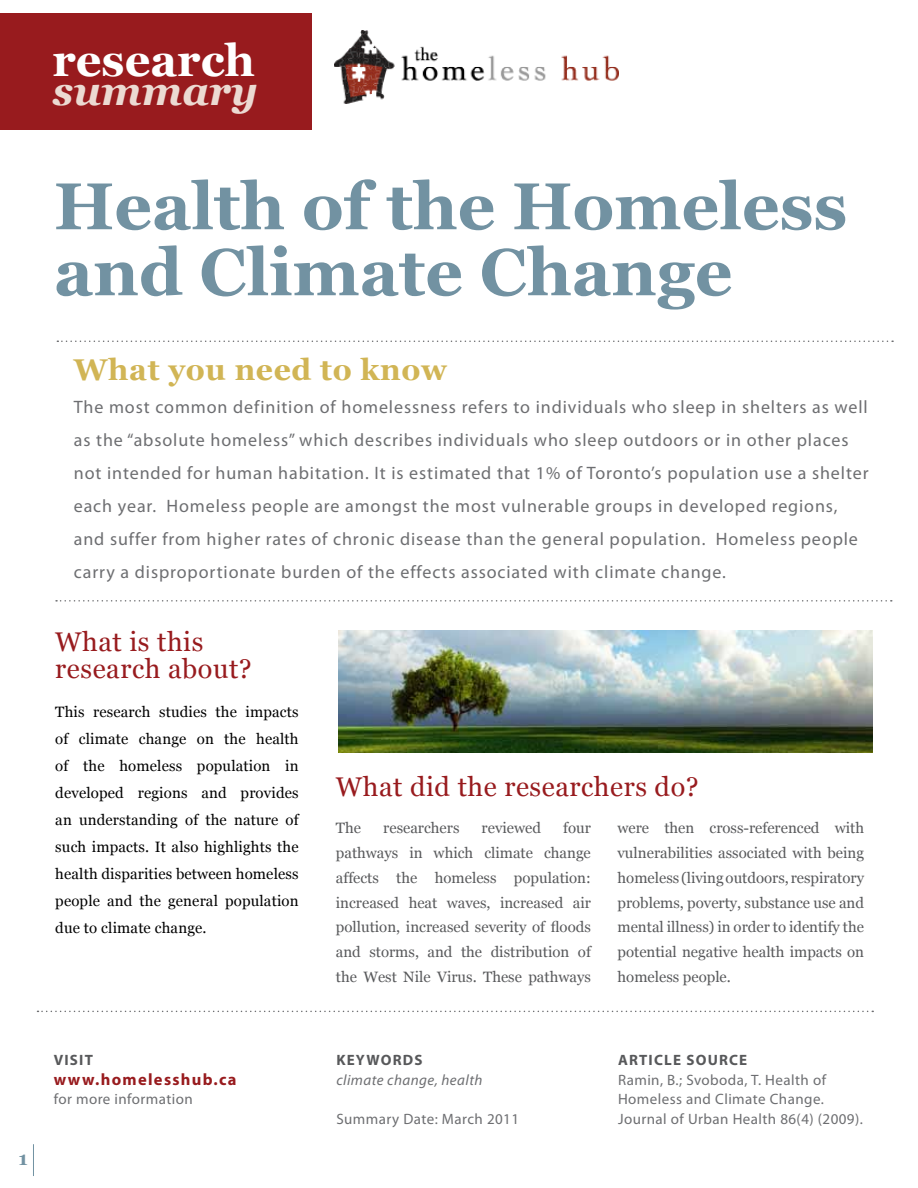
<style>
.page{position:relative;width:918px;height:1188px;background:#fff}
.page>*{position:absolute;margin:0;border:0;box-sizing:border-box;transform-origin:0 0}
.t1{font:700 66px/66px "Georgia";color:#7292a2}
.t2{font:700 45px "Georgia";color:#fff}
.t3{font:italic 700 40.5px "Georgia";color:#ecdad2}
.t4{font:700 30px "Georgia";letter-spacing:.02em;color:#d1b555}
.t5{font:27px/27px "Georgia";letter-spacing:.02em;color:#981b1e}
.t6{font:700 19.05px "Georgia";color:#7292a2}
.t7{font:18px/33px "Myriad Pro";letter-spacing:.05em;color:#6d6e71}
.t8{font:700 16.5px "Myriad Pro";letter-spacing:.08em;color:#981b1e}
.t9{font:15px/24.8px "Georgia";color:#58595b;text-align:justify}
.t10{font:15px/27px "Georgia";letter-spacing:.01em;color:#000;text-align:justify}
.t11{font:15px/19.5px "Myriad Pro";letter-spacing:.03em;color:#6d6e71}
.t12{font:700 15px "Myriad Pro";letter-spacing:.08em;color:#58595b}
.t13{font:italic 15px "Myriad Pro";letter-spacing:.03em;color:#6d6e71}
</style>
<div class="page">
<div style="left:0;top:14px;width:312px;height:116px;background:#981b1e"></div>
<img style="left:334px;top:31px;width:284px;height:72px">
<svg style="left:37px;top:1011px;width:836px;height:1px"></svg>
<hr style="left:33px;top:1144px;width:1px;height:32px;background:#7292a2">
<svg style="left:57px;top:341px;width:836px;height:1px"></svg>
<svg style="left:56px;top:600px;width:836px;height:2px"></svg>
<img style="left:339px;top:630px;width:534px;height:123px">
<h2 class="t2" style="left:52px;top:35px;width:204px">research</h2>
<h3 class="t3" style="left:52px;top:68px;width:207px">summary</h3>
<h1 class="t1" style="left:54px;top:173px;width:795px">Health of the Homeless and Climate Change</h1>
<h3 class="t4" style="left:74px;top:353px;width:375px">What you need to know</h3>
<p class="t7" style="left:74px;top:391px;width:796px">The most common definition of homelessness refers to individuals who sleep in shelters as well as the “absolute homeless” which describes individuals who sleep outdoors or in other places not intended for human habitation. It is estimated that 1% of Toronto’s population use a shelter each year. Homeless people are amongst the most vulnerable groups in developed regions, and suffer from higher rates of chronic disease than the general population. Homeless people carry a disproportionate burden of the effects associated with climate change.</p>
<h3 class="t5" style="left:55px;top:628px;width:198px">What is this research about?</h3>
<p class="t10" style="left:55px;top:698px;width:245px">This research studies the impacts of climate change on the health of the homeless population in developed regions and provides an understanding of the nature of such impacts. It also highlights the health disparities between homeless people and the general population due to climate change.</p>
<h3 class="t5" style="left:336px;top:773px;width:364px">What did the researchers do?</h3>
<p class="t9" style="left:618px;top:816px;width:248px">were then cross-referenced with vulnerabilities associated with being homeless (living outdoors, respiratory problems, poverty, substance use and mental illness) in order to identify the potential negative health impacts on homeless people.</p>
<p class="t9" style="left:336px;top:816px;width:257px;text-indent:227px">four pathways in which climate change affects the homeless population: increased heat waves, increased air pollution, increased severity of floods and storms, and the distribution of the West Nile Virus. These pathways</p>
<p class="t9" style="left:336px;top:816px;width:27px">The</p>
<p class="t9" style="left:383px;top:816px;width:78px">researchers</p>
<p class="t9" style="left:482px;top:816px;width:61px">reviewed</p>
<p class="t6" style="left:19px;top:1147px;width:11px">1</p>
<p class="t12" style="left:54px;top:1050px;width:41px">VISIT</p>
<p class="t8" style="left:54px;top:1068px;width:184px">www.homelesshub.ca</p>
<p class="t11" style="left:54px;top:1089px;width:141px">for more information</p>
<p class="t12" style="left:336px;top:1050px;width:88px">KEYWORDS</p>
<p class="t13" style="left:336px;top:1070px;width:148px">climate change, health</p>
<p class="t11" style="left:336px;top:1108px;width:184px">Summary Date: March 2011</p>
<p class="t12" style="left:618px;top:1050px;width:131px">ARTICLE SOURCE</p>
<p class="t11" style="left:618px;top:1069px;width:246px">Ramin, B.; Svoboda, T. Health of<br>Homeless and Climate Change.<br>Journal of Urban Health 86(4) (2009).</p>
</div>
